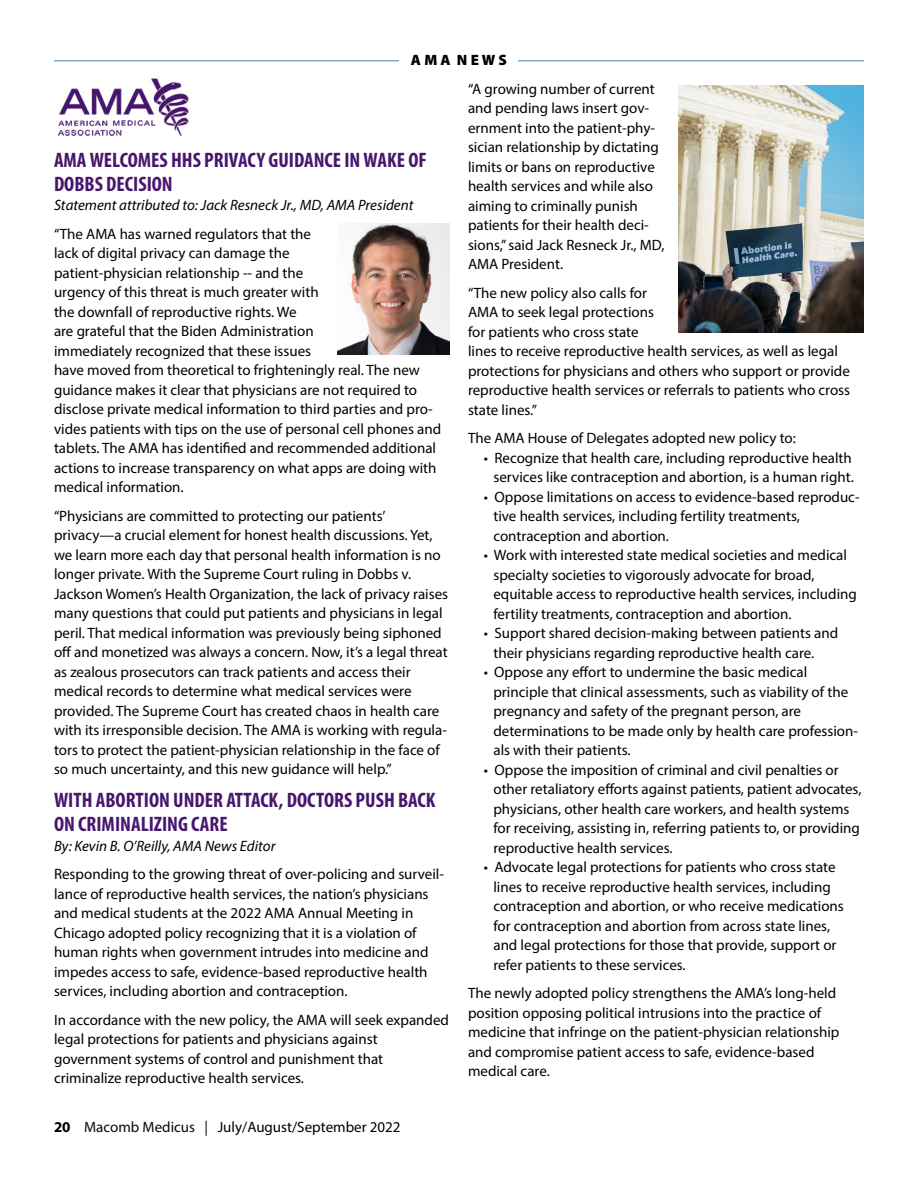
<style>
.page{position:relative;width:918px;height:1188px;background:#fff}
.page>*{position:absolute;margin:0;border:0;box-sizing:border-box;transform-origin:0 0}
.t1{font:700 condensed 21px/24px "Myriad Pro";color:#48166d}
.t2{font:15px/19.5px "Myriad Pro";color:#000}
.t3{font:italic 15px "Myriad Pro";color:#000}
.t4{font:900 15px "Myriad Pro";color:#000}
.s1{font-weight:700}
.s2{color:#0b0a0b}
</style>
<div class="page">
<img style="left:338px;top:223px;width:112px;height:132px">
<hr style="left:54px;top:60px;width:810px;height:2px;background:#89a7c8">
<div style="left:400px;top:54px;width:118px;height:26px;background:#fff"></div>
<img style="left:57px;top:78px;width:132px;height:58px">
<img style="left:678px;top:85px;width:186px;height:248px">
<p class="t4" style="left:411px;top:50px;width:98px">A M A N E W S</p>
<p class="t2" style="left:468px;top:79px;width:198px">“A growing number of current and pending laws insert gov&shy;ernment into the patient-phy&shy;sician relationship by dictating limits or bans on reproductive health services and while also aiming to criminally punish patients for their health deci&shy;sions,” said Jack Resneck Jr., MD,<br>AMA President.</p>
<p class="t2" style="left:468px;top:283px;width:384px">“The new policy also calls for<br>AMA to seek legal protections<br>for patients who cross state<br>lines to receive reproductive health services, as well as legal protections for physicians and others who support or provide reproductive health services or referrals to patients who cross state lines.”</p>
<p class="t2" style="left:468px;top:428px;width:329px">The AMA House of Delegates adopted new policy to:</p>
<p class="t2" style="left:484px;top:448px;width:371px;text-align:right">• Recognize that health care, including reproductive health services like contraception and abortion, is a human right.</p>
<p class="t2" style="left:493px;top:487px;width:368px;text-indent:-10px">• Oppose limitations on access to evidence-based reproduc&shy;tive health services, including fertility treatments, contraception and abortion.</p>
<p class="t2" style="left:493px;top:545px;width:365px;text-indent:-10px">• Work with interested state medical societies and medical specialty societies to vigorously advocate for broad, equitable access to reproductive health services, including fertility treatments, contraception and abortion.</p>
<p class="t2" style="left:493px;top:623px;width:346px;text-indent:-10px">• Support shared decision-making between patients and their physicians regarding reproductive health care.</p>
<p class="t2" style="left:493px;top:662px;width:366px;text-indent:-10px">• Oppose any effort to undermine the basic medical principle that clinical assessments, such as viability of the pregnancy and safety of the pregnant person, are determinations to be made only by health care profession&shy;als with their patients.</p>
<p class="t2" style="left:493px;top:760px;width:370px;text-indent:-10px">• Oppose the imposition of criminal and civil penalties or other retaliatory efforts against patients, patient advocates, physicians, other health care workers, and health systems for receiving, assisting in, referring patients to, or providing reproductive health services.</p>
<p class="t2" style="left:493px;top:857px;width:352px;text-indent:-10px">• Advocate legal protections for patients who cross state lines to receive reproductive health services, including contraception and abortion, or who receive medications for contraception and abortion from across state lines, and legal protections for those that provide, support or refer patients to these services.</p>
<p class="t2" style="left:468px;top:983px;width:370px">The newly adopted policy strengthens the AMA’s long-held position opposing political intrusions into the practice of</p>
<p class="t2" style="left:468px;top:1022px;width:373px">medicine that infringe on the patient-physician relationship and compromise patient access to safe, evidence-based</p>
<p class="t2" style="left:468px;top:1061px;width:83px">medical care.</p>
<p class="t1" style="left:54px;top:148px;width:374px">AMA WELCOMES HHS PRIVACY GUIDANCE IN WAKE OF<br>DOBBS DECISION</p>
<p class="t3" style="left:54px;top:196px;width:361px">Statement attributed to: Jack Resneck Jr., MD, AMA President</p>
<p class="t2" style="left:54px;top:224px;width:389px">“The AMA has warned regulators that the<br>lack of digital privacy can damage the<br>patient-physician relationship -- and the<br>urgency of this threat is much greater with<br>the downfall of reproductive rights. We<br>are grateful that the Biden Administration<br>immediately recognized that these issues<br>have moved from theoretical to frighteningly real. The new guidance makes it clear that physicians are not required to disclose private medical information to third parties and pro&shy;vides patients with tips on the use of personal cell phones and tablets. The AMA has identified and recommended additional actions to increase transparency on what apps are doing with medical information.</p>
<p class="t2" style="left:54px;top:506px;width:333px">“Physicians are committed to protecting our patients’</p>
<p class="t2" style="left:54px;top:525px;width:396px">privacy—a crucial element for honest health discussions. Yet, we learn more each day that personal health information is no longer private. With the Supreme Court ruling in Dobbs v.<br>Jackson Women’s Health Organization, the lack of privacy raises many questions that could put patients and physicians in legal peril. That medical information was previously being siphoned off and monetized was always a concern. Now, it’s a legal threat as zealous prosecutors can track patients and access their</p>
<p class="t2" style="left:54px;top:681px;width:359px">medical records to determine what medical services were</p>
<p class="t2" style="left:54px;top:701px;width:394px">provided. The Supreme Court has created chaos in health care with its irresponsible decision. The AMA is working with regula&shy;tors to protect the patient-physician relationship in the face of so much uncertainty, and this new guidance will help.”</p>
<p class="t1" style="left:54px;top:788px;width:383px">WITH ABORTION UNDER ATTACK, DOCTORS PUSH BACK<br>ON CRIMINALIZING CARE</p>
<p class="t3" style="left:54px;top:837px;width:223px">By: Kevin B. O’Reilly, AMA News Editor</p>
<p class="t2" style="left:54px;top:864px;width:392px">Responding to the growing threat of over-policing and surveil&shy;lance of reproductive health services, the nation’s physicians and medical students at the 2022 AMA Annual Meeting in</p>
<p class="t2" style="left:54px;top:923px;width:376px">Chicago adopted policy recognizing that it is a violation of human rights when government intrudes into medicine and impedes access to safe, evidence-based reproductive health services, including abortion and contraception.</p>
<p class="t2" style="left:54px;top:1010px;width:397px">In accordance with the new policy, the AMA will seek expanded legal protections for patients and physicians against</p>
<p class="t2" style="left:54px;top:1049px;width:331px">government systems of control and punishment that</p>
<p class="t2" style="left:54px;top:1068px;width:252px">criminalize reproductive health services.</p>
<p class="t2" style="left:54px;top:1117px;width:348px"><span class="s1">20</span> <span class="s2">Macomb Medicus |</span> July/August/September 2022</p>
</div>
